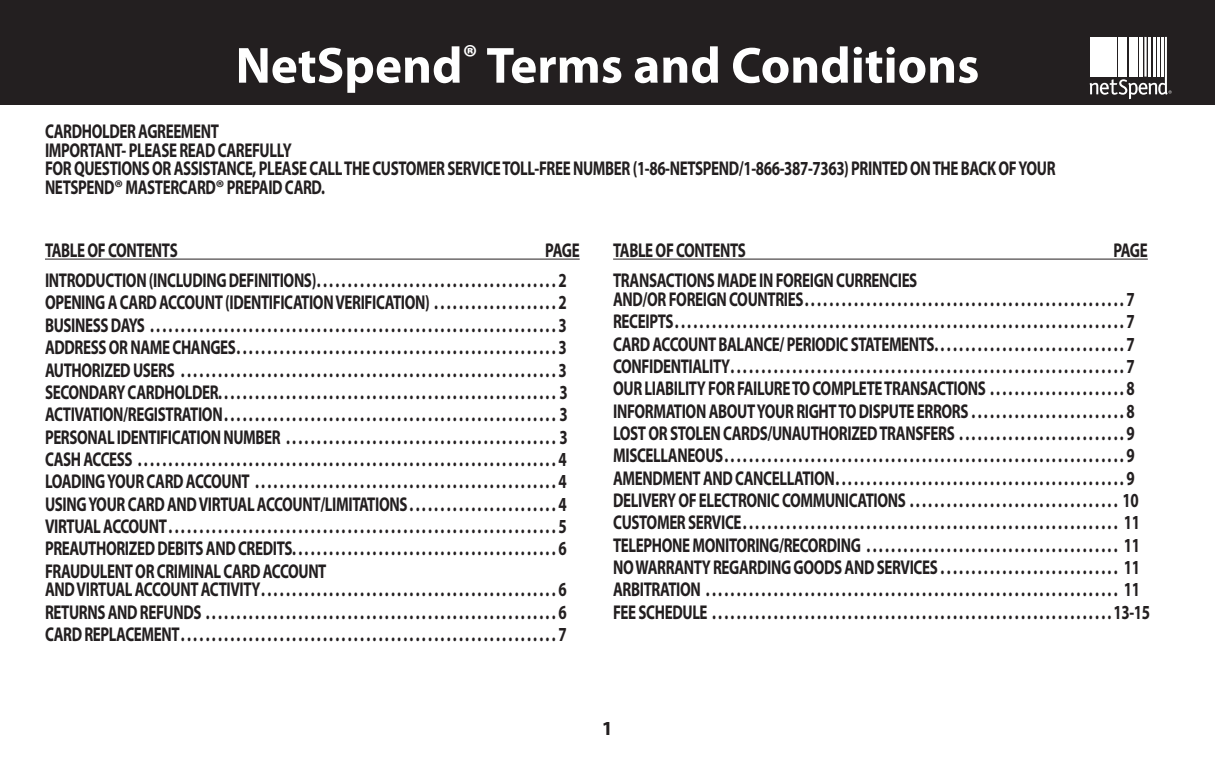
<style>
.page{position:relative;width:1215px;height:765px;background:#fff}
.page>*{position:absolute;margin:0;border:0;box-sizing:border-box;transform-origin:0 0}
.t1{font:700 51.25px "Myriad Pro";color:#fff}
.t2{font:700 20px/18.8px "Myriad Pro";letter-spacing:-.025em;color:#231f20;scale:.75 1}
.t3{font:700 20px "Myriad Pro";letter-spacing:-.025em;color:#231f20}
</style>
<div class="page">
<div style="left:0;top:0;width:1215px;height:104px;background:#231f20"></div>
<svg style="left:1090px;top:37px;width:82px;height:62px"></svg>
<hr style="left:45px;top:259px;width:535px;height:1px;background:#231f20">
<hr style="left:613px;top:259px;width:535px;height:1px;background:#231f20">
<p class="t1" style="left:236px;top:32px;width:745px">NetSpend<sup>®</sup> Terms and Conditions</p>
<p class="t2" style="left:45px;top:121px;width:1349px">CARDHOLDER AGREEMENT<br>IMPORTANT- PLEASE READ CAREFULLY<br>FOR QUESTIONS OR ASSISTANCE, PLEASE CALL THE CUSTOMER SERVICE TOLL-FREE NUMBER (1-86-NETSPEND/1-866-387-7363) PRINTED ON THE BACK OF YOUR NETSPEND® MASTERCARD® PREPAID CARD.</p>
<p class="t2" style="left:45px;top:240px;width:179px">TABLE OF CONTENTS</p>
<p class="t2" style="left:545px;top:240px;width:47px">PAGE</p>
<p class="t2" style="left:45px;top:270px;width:367px">INTRODUCTION (INCLUDING DEFINITIONS)........................................</p>
<p class="t2" style="left:558px;top:270px;width:13px">2</p>
<p class="t2" style="left:45px;top:293px;width:521px">OPENING A CARD ACCOUNT (IDENTIFICATION VERIFICATION).....................</p>
<p class="t2" style="left:558px;top:293px;width:13px">2</p>
<p class="t2" style="left:45px;top:315px;width:142px">BUSINESS DAYS ...................................................................</p>
<p class="t2" style="left:558px;top:315px;width:13px">3</p>
<p class="t2" style="left:45px;top:337px;width:260px">ADDRESS OR NAME CHANGES.....................................................</p>
<p class="t2" style="left:558px;top:337px;width:13px">3</p>
<p class="t2" style="left:45px;top:360px;width:183px">AUTHORIZED USERS ..............................................................</p>
<p class="t2" style="left:558px;top:360px;width:13px">3</p>
<p class="t2" style="left:45px;top:382px;width:699px">SECONDARY CARDHOLDER. . . . . . . . . . . . . . . . . . . . . . . . . . . . . . . . . . . . . . . . . . . . . . . . . . . . . . . 3</p>
<p class="t2" style="left:45px;top:404px;width:242px">ACTIVATION/REGISTRATION......................................................</p>
<p class="t2" style="left:560px;top:404px;width:13px">3</p>
<p class="t2" style="left:45px;top:427px;width:323px">PERSONAL IDENTIFICATION NUMBER ............................................</p>
<p class="t2" style="left:560px;top:427px;width:13px">3</p>
<p class="t2" style="left:45px;top:449px;width:126px">CASH ACCESS .....................................................................</p>
<p class="t2" style="left:558px;top:449px;width:13px">4</p>
<p class="t2" style="left:45px;top:471px;width:282px">LOADING YOUR CARD ACCOUNT ..................................................</p>
<p class="t2" style="left:558px;top:471px;width:13px">4</p>
<p class="t2" style="left:45px;top:494px;width:488px">USING YOUR CARD AND VIRTUAL ACCOUNT/LIMITATIONS.........................</p>
<p class="t2" style="left:558px;top:494px;width:13px">4</p>
<p class="t2" style="left:45px;top:516px;width:168px">VIRTUAL ACCOUNT................................................................</p>
<p class="t2" style="left:558px;top:516px;width:13px">5</p>
<p class="t2" style="left:45px;top:539px;width:335px">PREAUTHORIZED DEBITS AND CREDITS............................................</p>
<p class="t2" style="left:558px;top:539px;width:13px">6</p>
<p class="t2" style="left:45px;top:561px;width:377px">FRAUDULENT OR CRIMINAL CARD ACCOUNT<br>AND VIRTUAL ACCOUNT ACTIVITY.................................................</p>
<p class="t2" style="left:558px;top:580px;width:13px">6</p>
<p class="t2" style="left:45px;top:602px;width:216px">RETURNS AND REFUNDS..........................................................</p>
<p class="t2" style="left:558px;top:602px;width:13px">6</p>
<p class="t2" style="left:45px;top:624px;width:185px">CARD REPLACEMENT..............................................................</p>
<p class="t2" style="left:558px;top:624px;width:13px">7</p>
<p class="t2" style="left:613px;top:240px;width:179px">TABLE OF CONTENTS</p>
<p class="t2" style="left:1113px;top:240px;width:47px">PAGE</p>
<p class="t2" style="left:613px;top:270px;width:407px">TRANSACTIONS MADE IN FOREIGN CURRENCIES<br>AND/OR FOREIGN COUNTRIES.....................................................</p>
<p class="t2" style="left:1126px;top:289px;width:13px">7</p>
<p class="t2" style="left:613px;top:311px;width:86px">RECEIPTS..........................................................................</p>
<p class="t2" style="left:1126px;top:311px;width:13px">7</p>
<p class="t2" style="left:613px;top:334px;width:434px">CARD ACCOUNT BALANCE/ PERIODIC STATEMENTS................................</p>
<p class="t2" style="left:1126px;top:334px;width:13px">7</p>
<p class="t2" style="left:613px;top:356px;width:161px">CONFIDENTIALITY.................................................................</p>
<p class="t2" style="left:1126px;top:356px;width:13px">7</p>
<p class="t2" style="left:613px;top:378px;width:505px">OUR LIABILITY FOR FAILURE TO COMPLETE TRANSACTIONS.......................</p>
<p class="t2" style="left:1126px;top:378px;width:13px">8</p>
<p class="t2" style="left:613px;top:401px;width:480px">INFORMATION ABOUT YOUR RIGHT TO DISPUTE ERRORS..........................</p>
<p class="t2" style="left:1126px;top:401px;width:13px">8</p>
<p class="t2" style="left:613px;top:423px;width:463px">LOST OR STOLEN CARDS/UNAUTHORIZED TRANSFERS............................</p>
<p class="t2" style="left:1126px;top:423px;width:13px">9</p>
<p class="t2" style="left:613px;top:446px;width:152px">MISCELLANEOUS..................................................................</p>
<p class="t2" style="left:1126px;top:446px;width:13px">9</p>
<p class="t2" style="left:613px;top:468px;width:301px">AMENDMENT AND CANCELLATION................................................</p>
<p class="t2" style="left:1126px;top:468px;width:13px">9</p>
<p class="t2" style="left:613px;top:490px;width:398px">DELIVERY OF ELECTRONIC COMMUNICATIONS...................................</p>
<p class="t2" style="left:1122px;top:490px;width:23px">10</p>
<p class="t2" style="left:613px;top:513px;width:176px">CUSTOMER SERVICE..............................................................</p>
<p class="t2" style="left:1124px;top:513px;width:23px">11</p>
<p class="t2" style="left:613px;top:535px;width:340px">TELEPHONE MONITORING/RECORDING ..........................................</p>
<p class="t2" style="left:1124px;top:535px;width:23px">11</p>
<p class="t2" style="left:613px;top:557px;width:439px">NO WARRANTY REGARDING GOODS AND SERVICES..............................</p>
<p class="t2" style="left:1124px;top:557px;width:23px">11</p>
<p class="t2" style="left:613px;top:580px;width:126px">ARBITRATION ....................................................................</p>
<p class="t2" style="left:1124px;top:580px;width:23px">11</p>
<p class="t2" style="left:613px;top:602px;width:135px">FEE SCHEDULE .................................................................</p>
<p class="t2" style="left:1114px;top:602px;width:50px">13-15</p>
<p class="t3" style="left:602px;top:715px;width:13px">1</p>
</div>
